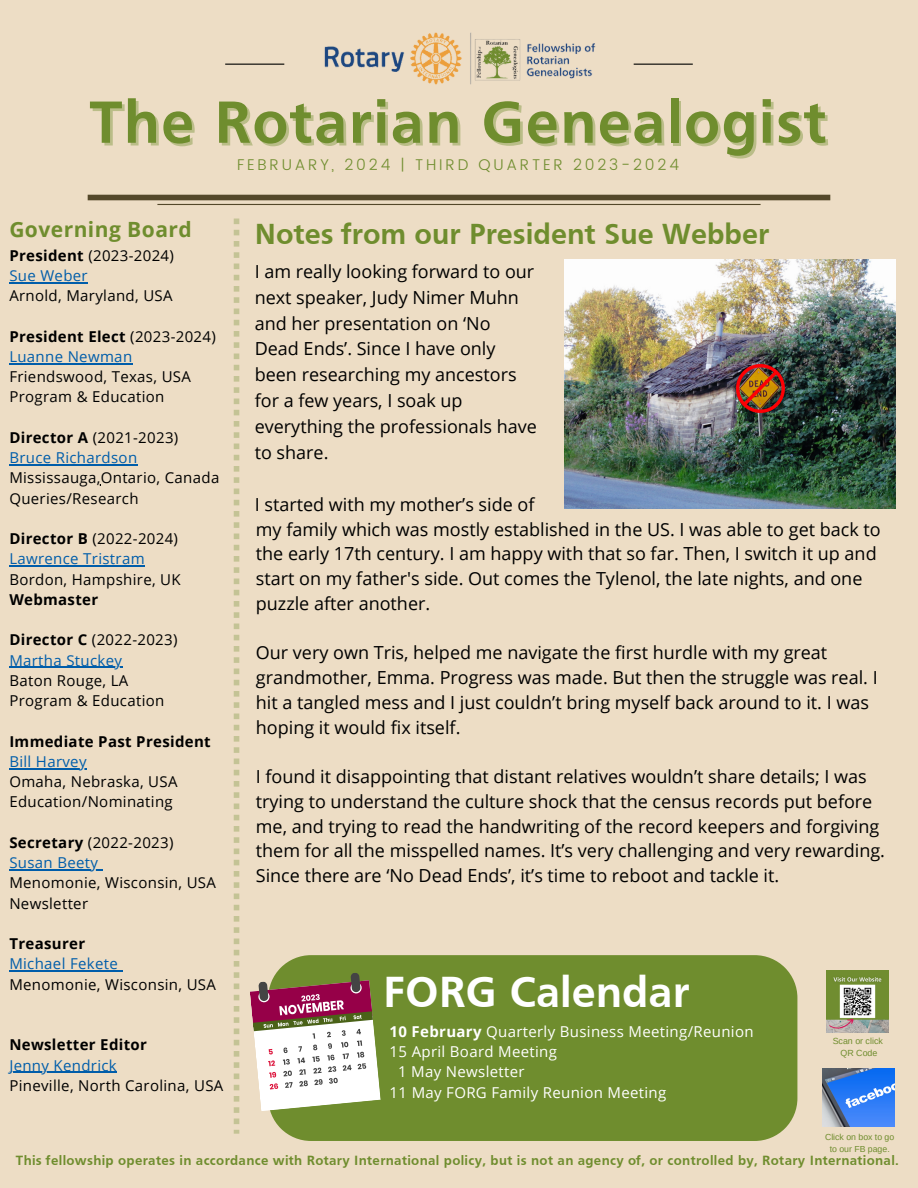
<style>
.page{position:relative;width:918px;height:1188px;background:#edddc5}
.page>*{position:absolute;margin:0;border:0;box-sizing:border-box;transform-origin:0 0}
.t1{font:700 61.8px "Frutiger";letter-spacing:.02em;color:#6f8d2e}
.t2{font:700 45px "Frutiger";color:#fff}
.t3{font:700 30px "Frutiger";color:#6f8d2e}
.t4{font:700 21px "Open Sans";letter-spacing:.02em;color:#6f8d2e}
.t5{font:18px/24.8px "Open Sans";color:#000}
.t6{font:300 15.6px "Poppins";letter-spacing:.18em;color:#6f8d2e}
.t7{font:15px/20.2px "Open Sans";letter-spacing:.02em;color:#000}
.t8{font:15px "Open Sans";letter-spacing:.02em;color:#fff}
.t9{font:700 15px "Open Sans";letter-spacing:.02em;color:#000}
.t10{font:700 13.8px "Frutiger";letter-spacing:.02em;color:#6f8d2e}
.t11{font:8.85px/11.9px "Arimo";color:#6f8d2e;text-align:center}
.t12{font:8.7px/11.7px "Arimo";color:#6f8d2e;text-align:center}
.s1{font-weight:700}
.s2{color:#005daa}
</style>
<div class="page">
<hr style="left:225px;top:64px;width:59px;height:1px;background:#000">
<hr style="left:634px;top:64px;width:59px;height:1px;background:#000">
<hr style="left:157px;top:204px;width:604px;height:1px;background:#54482a">
<div style="left:88px;top:195px;width:742px;height:5px;background:#54482a"></div>
<img style="left:324px;top:32px;width:272px;height:53px">
<svg style="left:234px;top:219px;width:5px;height:915px"></svg>
<img style="left:826px;top:970px;width:63px;height:62px">
<img style="left:822px;top:1068px;width:72px;height:59px">
<div style="left:270px;top:955px;width:527px;height:186px;background:#6f8d2e"></div>
<svg style="left:250px;top:972px;width:131px;height:139px"></svg>
<img style="left:564px;top:260px;width:331px;height:248px">
<img style="left:737px;top:364px;width:48px;height:48px">
<hr style="left:9px;top:282px;width:79px;height:1px;background:#005daa">
<hr style="left:9px;top:363px;width:124px;height:1px;background:#005daa">
<hr style="left:9px;top:464px;width:129px;height:1px;background:#005daa">
<hr style="left:9px;top:566px;width:136px;height:1px;background:#005daa">
<hr style="left:9px;top:667px;width:113px;height:1px;background:#005daa">
<hr style="left:9px;top:768px;width:78px;height:1px;background:#005daa">
<hr style="left:9px;top:869px;width:89px;height:1px;background:#005daa">
<hr style="left:9px;top:971px;width:109px;height:1px;background:#005daa">
<hr style="left:9px;top:1072px;width:108px;height:1px;background:#005daa">
<p class="t1" style="left:89px;top:98px;width:739px">The Rotarian Genealogist</p>
<h6 class="t6" style="left:237px;top:156px;width:443px">FEBRUARY, 2024 | THIRD QUARTER 2023-2024</h6>
<h6 class="t4" style="left:9px;top:215px;width:184px">Governing Board</h6>
<h6 class="t3" style="left:255px;top:222px;width:516px">Notes from our President Sue Webber</h6>
<h6 class="t7" style="left:9px;top:245px;width:166px"><span class="s1">President</span> (2023-2024)<br><span class="s2">Sue Weber<br></span>Arnold, Maryland, USA</h6>
<h6 class="t7" style="left:9px;top:326px;width:208px"><span class="s1">President Elect</span> (2023-2024)<br><span class="s2">Luanne Newman<br></span>Friendswood, Texas, USA<br>Program &amp; Education</h6>
<h3 class="t7" style="left:9px;top:427px;width:212px"><span class="s1">Director A</span> (2021-2023)<br><span class="s2">Bruce Richardson<br></span>Mississauga,Ontario, Canada</h3>
<h4 class="t7" style="left:9px;top:488px;width:131px">Queries/Research</h4>
<h4 class="t7" style="left:9px;top:528px;width:173px"><span class="s1">Director B</span> (2022-2024)<br><span class="s2">Lawrence Tristram<br></span>Bordon, Hampshire, UK</h4>
<h4 class="t9" style="left:9px;top:589px;width:90px">Webmaster</h4>
<h4 class="t7" style="left:9px;top:630px;width:170px"><span class="s1">Director C</span> (2022-2023)</h4>
<p class="t7" style="left:9px;top:650px;width:157px"><span class="s2">Martha Stuckey<br></span>Baton Rouge, LA<br>Program &amp; Education</p>
<p class="t9" style="left:9px;top:731px;width:203px">Immediate Past President</p>
<p class="t7" style="left:9px;top:751px;width:170px"><span class="s2">Bill Harvey<br></span>Omaha, Nebraska, USA<br>Education/Nominating</p>
<p class="t7" style="left:9px;top:832px;width:166px"><span class="s1">Secretary</span> (2022-2023)</p>
<h4 class="t7" style="left:9px;top:852px;width:208px"><span class="s2">Susan Beety<br></span>Menomonie, Wisconsin, USA<br>Newsletter</h4>
<h4 class="t9" style="left:9px;top:933px;width:77px">Treasurer</h4>
<h4 class="t7" style="left:9px;top:954px;width:208px"><span class="s2">Michael Fekete<br></span>Menomonie, Wisconsin, USA</h4>
<p class="t5" style="left:255px;top:258px;width:284px;line-height:25.8px">I am really looking forward to our next speaker, Judy Nimer Muhn and her presentation on ‘No<br>Dead Ends’. Since I have only been researching my ancestors for a few years, I soak up everything the professionals have to share.</p>
<p class="t5" style="left:255px;top:491px;width:281px">I started with my mother’s side of</p>
<h6 class="t5" style="left:256px;top:516px;width:626px">my family which was mostly established in the US. I was able to get back to the early 17th century. I am happy with that so far. Then, I switch it up and start on my father's side. Out comes the Tylenol, the late nights, and one puzzle after another.</h6>
<h6 class="t5" style="left:256px;top:640px;width:623px">Our very own Tris, helped me navigate the first hurdle with my great grandmother, Emma. Progress was made. But then the struggle was real. I hit a tangled mess and I just couldn’t bring myself back around to it. I was hoping it would fix itself.</h6>
<h6 class="t5" style="left:256px;top:764px;width:631px">I found it disappointing that distant relatives wouldn’t share details; I was trying to understand the culture shock that the census records put before me, and trying to read the handwriting of the record keepers and forgiving them for all the misspelled names. It’s very challenging and very rewarding.<br>Since there are ‘No Dead Ends’, it’s time to reboot and tackle it.</h6>
<p class="t2" style="left:383px;top:974px;width:308px">FORG Calendar</p>
<h4 class="t9" style="left:9px;top:1034px;width:139px">Newsletter Editor</h4>
<h2 class="t7" style="left:9px;top:1055px;width:216px"><span class="s2">Jenny Kendrick<br></span>Pineville, North Carolina, USA</h2>
<h6 class="t8" style="left:390px;top:1021px;width:365px"><span class="s1">10 February</span> Quarterly Business Meeting/Reunion</h6>
<h6 class="t8" style="left:390px;top:1041px;width:169px">15 April Board Meeting</h6>
<h6 class="t8" style="left:398px;top:1061px;width:128px">1 May Newsletter</h6>
<h6 class="t8" style="left:390px;top:1081px;width:278px">11 May FORG Family Reunion Meeting</h6>
<p class="t11" style="left:833px;top:1035px;width:52px">Scan or click<br>QR Code</p>
<p class="t12" style="left:825px;top:1132px;width:71px">Click on box to go to our FB page.</p>
<h6 class="t10" style="left:16px;top:1155px;width:884px">This fellowship operates in accordance with Rotary International policy, but is not an agency of, or controlled by, Rotary International.</h6>
</div>
